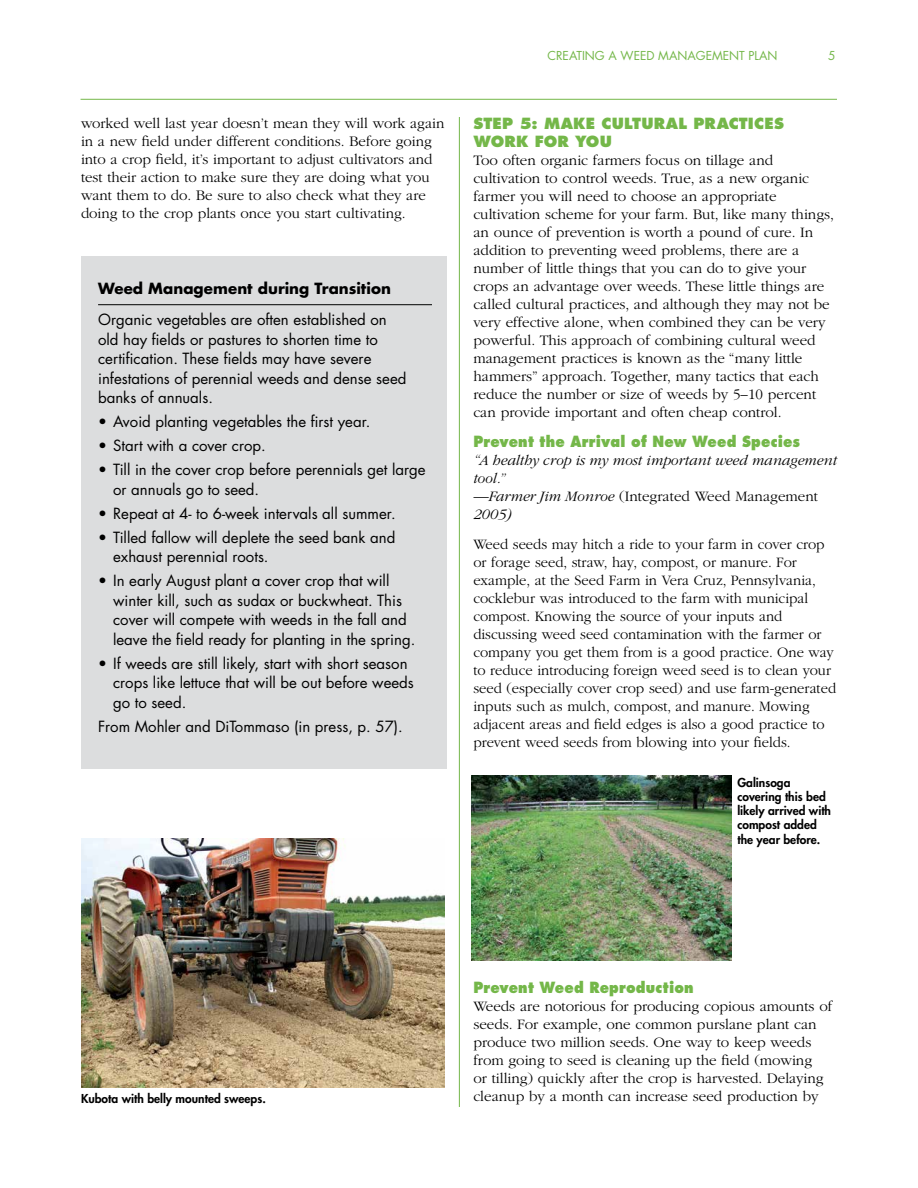
<style>
.page{position:relative;width:918px;height:1188px;background:#fff}
.page>*{position:absolute;margin:0;border:0;box-sizing:border-box;transform-origin:0 0}
.t1{font:300 15px/18px "ITC Garamond Std";color:#000}
.t2{font:15px/19.5px "Futura Std";color:#000}
.t3{font:italic 300 15px/18px "ITC Garamond Std";color:#000}
.t4{font:800 15px "Futura Std";letter-spacing:.015em;color:#74b749;scale:.9 1}
.t5{font:800 15px/18px "Futura Std";letter-spacing:.015em;color:#74b749}
.t6{font:700 15px "Futura Std";letter-spacing:.005em;color:#000}
.t7{font:800 12px/14.2px "Futura Std";color:#000}
.t8{font:12px "Futura Std";color:#74b749}
.s1{font-style:normal}
</style>
<div class="page">
<hr style="left:81px;top:99px;width:756px;height:1px;background:#74b749">
<hr style="left:459px;top:117px;width:1px;height:990px;background:#74b749">
<div style="left:81px;top:256px;width:366px;height:513px;background:#dcddde"></div>
<hr style="left:98px;top:304px;width:334px;height:1px;background:#000">
<img style="left:81px;top:838px;width:364px;height:249px">
<img style="left:472px;top:776px;width:259px;height:185px">
<p class="t1" style="left:81px;top:114px;width:365px">worked well last year doesn’t mean they will work again in a new field under different conditions. Before going into a crop field, it’s important to adjust cultivators and test their action to make sure they are doing what you want them to do. Be sure to also check what they are doing to the crop plants once you start cultivating.</p>
<p class="t6" style="left:98px;top:278px;width:294px">Weed Management during Transition</p>
<p class="t2" style="left:98px;top:310px;width:310px">Organic vegetables are often established on old hay fields or pastures to shorten time to certification. These fields may have severe infestations of perennial weeds and dense seed banks of annuals.</p>
<p class="t2" style="left:98px;top:412px;width:274px">• Avoid planting vegetables the first year.</p>
<p class="t2" style="left:98px;top:436px;width:169px">• Start with a cover crop.</p>
<p class="t2" style="left:113px;top:460px;width:314px;text-indent:-15px">• Till in the cover crop before perennials get large or annuals go to seed.</p>
<p class="t2" style="left:98px;top:504px;width:299px">• Repeat at 4- to 6-week intervals all summer.</p>
<p class="t2" style="left:113px;top:528px;width:284px;text-indent:-15px">• Tilled fallow will deplete the seed bank and exhaust perennial roots.</p>
<p class="t2" style="left:113px;top:571px;width:304px;text-indent:-15px">• In early August plant a cover crop that will winter kill, such as sudax or buckwheat. This cover will compete with weeds in the fall and leave the field ready for planting in the spring.</p>
<p class="t2" style="left:113px;top:654px;width:302px;text-indent:-15px">• If weeds are still likely, start with short season crops like lettuce that will be out before weeds go to seed.</p>
<p class="t2" style="left:98px;top:717px;width:306px">From Mohler and DiTommaso (in press, p. 57).</p>
<p class="t8" style="left:548px;top:48px;width:232px">CREATING A WEED MANAGEMENT PLAN</p>
<p class="t8" style="left:828px;top:48px;width:9px">5</p>
<p class="t5" style="left:473px;top:115px;width:312px">STEP 5: MAKE CULTURAL PRACTICES<br>WORK FOR YOU</p>
<p class="t1" style="left:473px;top:152px;width:362px">Too often organic farmers focus on tillage and cultivation to control weeds. True, as a new organic farmer you will need to choose an appropriate cultivation scheme for your farm. But, like many things, an ounce of prevention is worth a pound of cure. In addition to preventing weed problems, there are a number of little things that you can do to give your crops an advantage over weeds. These little things are called cultural practices, and although they may not be very effective alone, when combined they can be very powerful. This approach of combining cultural weed management practices is known as the “many little hammers” approach. Together, many tactics that each reduce the number or size of weeds by 5–10 percent can provide important and often cheap control.</p>
<p class="t4" style="left:473px;top:432px;width:364px">Prevent the Arrival of New Weed Species</p>
<p class="t3" style="left:473px;top:452px;width:365px">“A healthy crop is my most important weed management tool.”<br>—Farmer Jim Monroe <span class="s1">(Integrated Weed Management<br></span>2005)</p>
<p class="t1" style="left:473px;top:536px;width:364px">Weed seeds may hitch a ride to your farm in cover crop or forage seed, straw, hay, compost, or manure. For example, at the Seed Farm in Vera Cruz, Pennsylvania, cocklebur was introduced to the farm with municipal compost. Knowing the source of your inputs and discussing weed seed contamination with the farmer or company you get them from is a good practice. One way to reduce introducing foreign weed seed is to clean your seed (especially cover crop seed) and use farm-generated inputs such as mulch, compost, and manure. Mowing adjacent areas and field edges is also a good practice to prevent weed seeds from blowing into your fields.</p>
<p class="t7" style="left:737px;top:775px;width:95px">Galinsoga covering this bed likely arrived with compost added the year before.</p>
<p class="t4" style="left:473px;top:978px;width:246px">Prevent Weed Reproduction</p>
<p class="t1" style="left:473px;top:998px;width:360px">Weeds are notorious for producing copious amounts of seeds. For example, one common purslane plant can produce two million seeds. One way to keep weeds from going to seed is cleaning up the field (mowing<br>or tilling) quickly after the crop is harvested. Delaying</p>
<p class="t7" style="left:81px;top:1091px;width:186px">Kubota with belly mounted sweeps.</p>
<p class="t1" style="left:473px;top:1088px;width:347px">cleanup by a month can increase seed production by</p>
</div>
